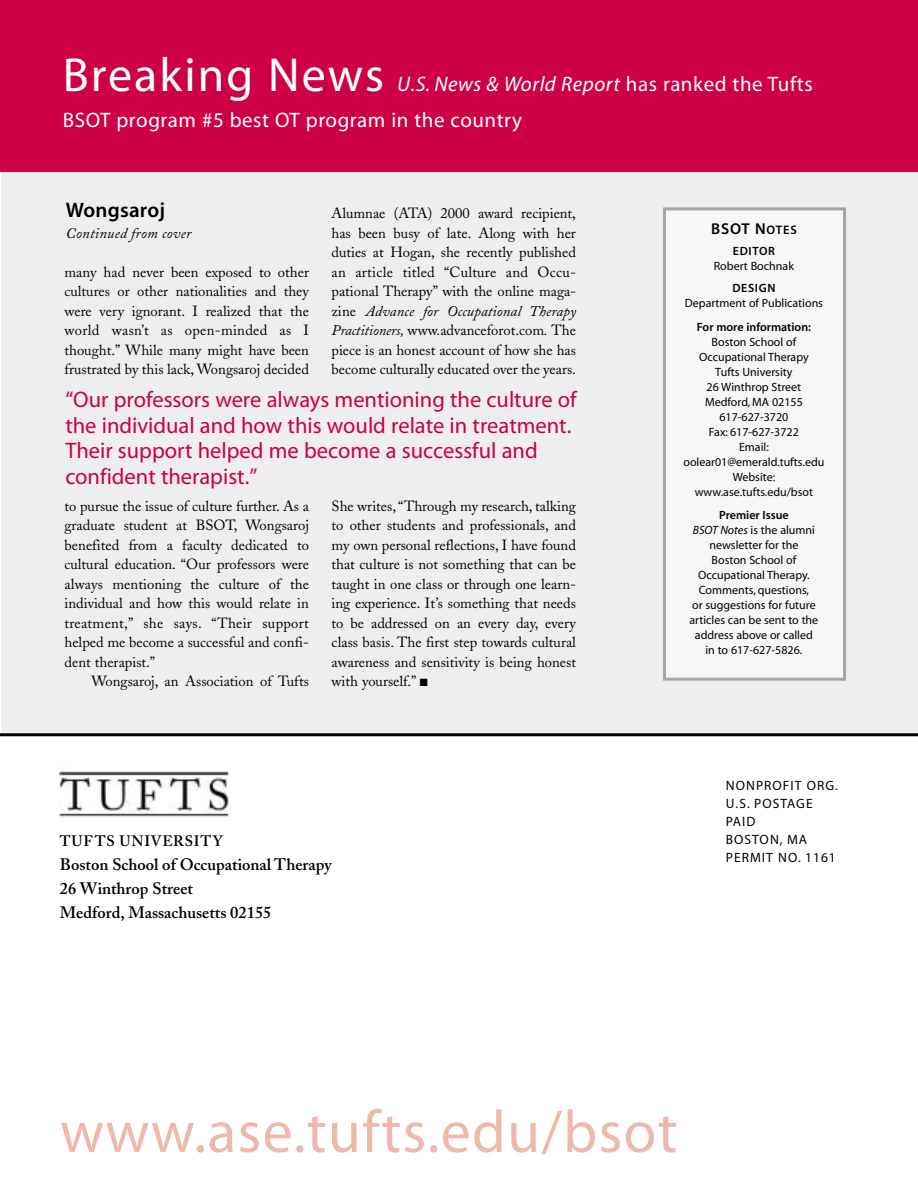
<style>
.page{position:relative;width:918px;height:1188px;background:#fff}
.page>*{position:absolute;margin:0;border:0;box-sizing:border-box;transform-origin:0 0}
.t1{font:60px "Myriad MM 400 600";letter-spacing:.02em;color:#efb8ac}
.t2{font:48px "Myriad MM 400 600";letter-spacing:.04em;color:#fff}
.t3{font:22.5px/25.5px "Myriad MM 400 600";color:#cd0044}
.t4{font:21px "Myriad MM 400 600";letter-spacing:.025em;color:#fff}
.t5{font:21px "Myriad MM It 400 600";letter-spacing:.025em;color:#fff}
.t6{font:21px "Myriad MM 565 600";letter-spacing:.01em;color:#000}
.t7{font:600 16.5px/24px "Adobe Caslon";color:#000}
.t8{font:15.75px "Myriad MM 565 600";color:#000}
.t9{font:600 15px "Adobe Caslon";letter-spacing:.05em;color:#000}
.t10{font:14.7px/19.5px "Adobe Caslon";color:#000;text-align:justify}
.t11{font:italic 14.7px "Adobe Caslon";letter-spacing:.02em;color:#000}
.t12{font:13.5px/18px "Myriad MM 400 600";letter-spacing:.075em;color:#000}
.t13{font:12px/15px "Myriad MM 400 600";color:#000;text-align:center}
.t14{font:12px "Myriad MM 565 600";color:#000}
.s1{font-family:"Myriad MM 400 600"}
.s2{font-style:italic}
.s3{font-size:12.3px}
.s4{font-family:"Myriad MM It 400 600"}
</style>
<div class="page">
<div style="left:1px;top:0;width:917px;height:736px;background:#eee"></div>
<div style="left:0;top:0;width:918px;height:172px;background:#cd0044"></div>
<hr style="left:0;top:733px;width:918px;height:3px;background:#000">
<img style="left:60px;top:770px;width:169px;height:48px">
<div style="left:664px;top:209px;width:180px;height:470px;background:#f7f7f7"></div>
<div style="left:663px;top:207px;width:183px;height:474px;border:3px solid #a6a6a6"></div>
<h2 class="t2" style="left:63px;top:57px;width:323px">Breaking News</h2>
<h3 class="t5" style="left:397px;top:76px;width:417px">U.S. News &amp; World Report <span class="s1">has ranked the Tufts</span></h3>
<h3 class="t4" style="left:63px;top:112px;width:461px">BSOT program #5 best OT program in the country</h3>
<h3 class="t6" style="left:66px;top:202px;width:101px">Wongsaroj</h3>
<p class="t11" style="left:66px;top:227px;width:127px">Continued from cover</p>
<p class="t10" style="left:64px;top:264px;width:246px">many had never been exposed to other cultures or other nationalities and they were very ignorant. I realized that the world wasn’t as open-minded as I thought.” While many might have been frustrated by this lack, Wongsaroj decided</p>
<p class="t10" style="left:332px;top:205px;width:246px">Alumnae (ATA) 2000 award recipient, has been busy of late. Along with her duties at Hogan, she recently published an article titled “Culture and Occu&shy;pational Therapy” with the online maga&shy;zine <span class="s2">Advance for Occupational Therapy Practitioners,</span> www.advanceforot.com<span class="s2">.</span> The piece is an honest account of how she has become culturally educated over the years.</p>
<h3 class="t3" style="left:65px;top:389px;width:513px">“Our professors were always mentioning the culture of the individual and how this would relate in treatment.<br>Their support helped me become a successful and confident therapist.”</h3>
<p class="t10" style="left:64px;top:498px;width:246px">to pursue the issue of culture further. As a graduate student at BSOT, Wongsaroj benefited from a faculty dedicated to cultural education. “Our professors were always mentioning the culture of the individual and how this would relate in treatment,” she says. “Their support helped me become a successful and confi&shy;dent therapist.”</p>
<p class="t10" style="left:92px;top:673px;width:219px">Wongsaroj, an Association of Tufts</p>
<p class="t10" style="left:332px;top:498px;width:246px">She writes,“Through my research, talking to other students and professionals, and my own personal reflections, I have found that culture is not something that can be taught in one class or through one learn&shy;ing experience. It’s something that needs to be addressed on an every day, every class basis. The first step towards cultural awareness and sensitivity is being honest with yourself.” ■</p>
<p class="t9" style="left:60px;top:835px;width:165px">TUFTS UNIVERSITY</p>
<p class="t7" style="left:60px;top:854px;width:273px">Boston School of Occupational Therapy<br>26 Winthrop Street<br>Medford, Massachusetts 02155</p>
<p class="t8" style="left:711px;top:222px;width:87px">BSOT N<span class="s3">OTES</span></p>
<p class="t14" style="left:733px;top:246px;width:43px">EDITOR</p>
<p class="t13" style="left:714px;top:259px;width:82px">Robert Bochnak</p>
<p class="t14" style="left:732px;top:284px;width:45px">DESIGN</p>
<p class="t13" style="left:685px;top:297px;width:140px">Department of Publications</p>
<p class="t14" style="left:697px;top:323px;width:116px">For more information:</p>
<p class="t13" style="left:683px;top:336px;width:143px">Boston School of<br>Occupational Therapy<br>Tufts University<br>26 Winthrop Street<br>Medford, MA 02155<br>617-627-3720<br>Fax: 617-627-3722<br>Email: oolear01@emerald.tufts.edu<br>Website: www.ase.tufts.edu/bsot</p>
<p class="t14" style="left:719px;top:510px;width:71px">Premier Issue</p>
<p class="t13" style="left:690px;top:523px;width:130px"><span class="s4">BSOT Notes</span> is the alumni newsletter for the<br>Boston School of<br>Occupational Therapy.<br>Comments, questions,<br>or suggestions for future articles can be sent to the address above or called in to 617-627-5826.</p>
<p class="t12" style="left:726px;top:778px;width:114px">NONPROFIT ORG.<br>U.S. POSTAGE<br>PAID<br>BOSTON, MA<br>PERMIT NO. 1161</p>
<h1 class="t1" style="left:60px;top:1109px;width:619px">www.ase.tufts.edu/bsot</h1>
</div>
